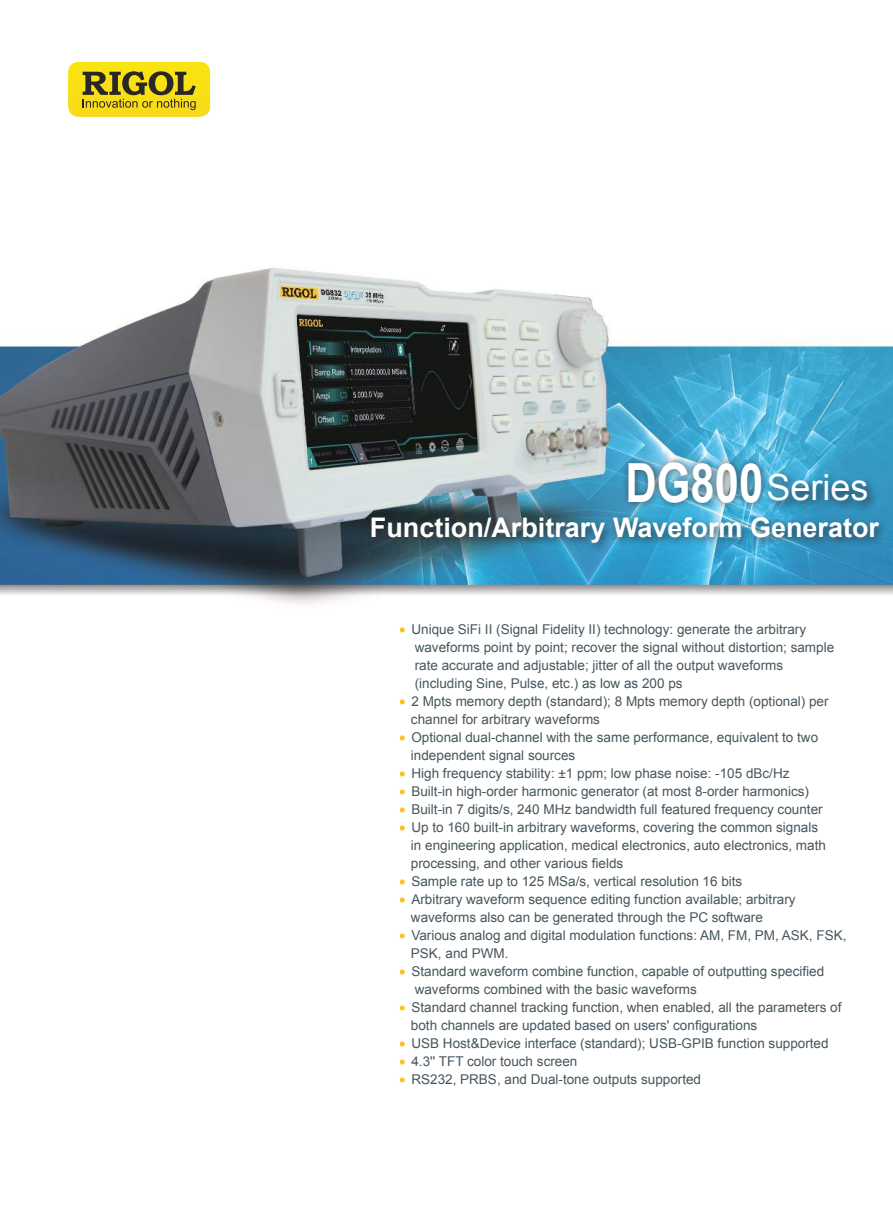
<style>
.page{position:relative;width:893px;height:1212px;background:#fff}
.page>*{position:absolute;margin:0;border:0;box-sizing:border-box;transform-origin:0 0}
.t1{font:700 54px "Arial";color:#fff;scale:.81 1}
.t2{font:36px "Arial";color:#fff}
.t3{font:700 27px "Arial";color:#fff}
.t4{font:13.5px/18px "Arial";color:#47555d}
</style>
<div class="page">
<img style="left:0;top:94px;width:893px;height:539px">
<div style="left:621px;top:455px;width:148px;height:56px;background:#2b2829;opacity:.75"></div>
<svg style="left:400px;top:627px;width:5px;height:5px"></svg>
<svg style="left:400px;top:699px;width:5px;height:5px"></svg>
<svg style="left:400px;top:735px;width:5px;height:5px"></svg>
<svg style="left:400px;top:771px;width:5px;height:5px"></svg>
<svg style="left:400px;top:789px;width:5px;height:5px"></svg>
<svg style="left:400px;top:807px;width:5px;height:5px"></svg>
<svg style="left:400px;top:825px;width:5px;height:5px"></svg>
<svg style="left:400px;top:879px;width:5px;height:5px"></svg>
<svg style="left:400px;top:897px;width:5px;height:5px"></svg>
<svg style="left:400px;top:933px;width:5px;height:5px"></svg>
<svg style="left:400px;top:969px;width:5px;height:5px"></svg>
<svg style="left:400px;top:1005px;width:5px;height:5px"></svg>
<svg style="left:400px;top:1041px;width:5px;height:5px"></svg>
<svg style="left:400px;top:1059px;width:5px;height:5px"></svg>
<svg style="left:400px;top:1077px;width:5px;height:5px"></svg>
<img style="left:68px;top:62px;width:142px;height:55px">
<svg style="left:83px;top:71px;width:113px;height:39px;background:#aa991c"></svg>
<div style="left:366px;top:511px;width:523px;height:41px;background:#2b2829;opacity:.75"></div>
<div style="left:765px;top:469px;width:114px;height:43px;background:#2b2829;opacity:.75"></div>
<h1 class="t1" style="left:625px;top:463px;width:172px">DG800</h1>
<h2 class="t2" style="left:766px;top:474px;width:104px">Series</h2>
<h3 class="t3" style="left:370px;top:518px;width:511px">Function/Arbitrary Waveform Generator</h3>
<p class="t4" style="left:411px;top:621px;width:437px">Unique SiFi II (Signal Fidelity II) technology: generate the arbitrary waveforms point by point; recover the signal without distortion; sample rate accurate and adjustable; jitter of all the output waveforms<br>(including Sine, Pulse, etc.) as low as 200 ps<br>2 Mpts memory depth (standard); 8 Mpts memory depth (optional) per channel for arbitrary waveforms<br>Optional dual-channel with the same performance, equivalent to two independent signal sources<br>High frequency stability: ±1 ppm; low phase noise: -105 dBc/Hz<br>Built-in high-order harmonic generator (at most 8-order harmonics)<br>Built-in 7 digits/s, 240 MHz bandwidth full featured frequency counter<br>Up to 160 built-in arbitrary waveforms, covering the common signals<br>in engineering application, medical electronics, auto electronics, math processing, and other various 昀椀elds<br>Sample rate up to 125 MSa/s, vertical resolution 16 bits<br>Arbitrary waveform sequence editing function available; arbitrary waveforms also can be generated through the PC software<br>Various analog and digital modulation functions: AM, FM, PM, ASK, FSK, PSK, and PWM.<br>Standard waveform combine function, capable of outputting speci昀椀ed waveforms combined with the basic waveforms<br>Standard channel tracking function, when enabled, all the parameters of both channels are updated based on users' con昀椀gurations<br>USB Host&amp;Device interface (standard); USB-GPIB function supported 4.3'' TFT color touch screen<br>RS232, PRBS, and Dual-tone outputs supported</p>
</div>
